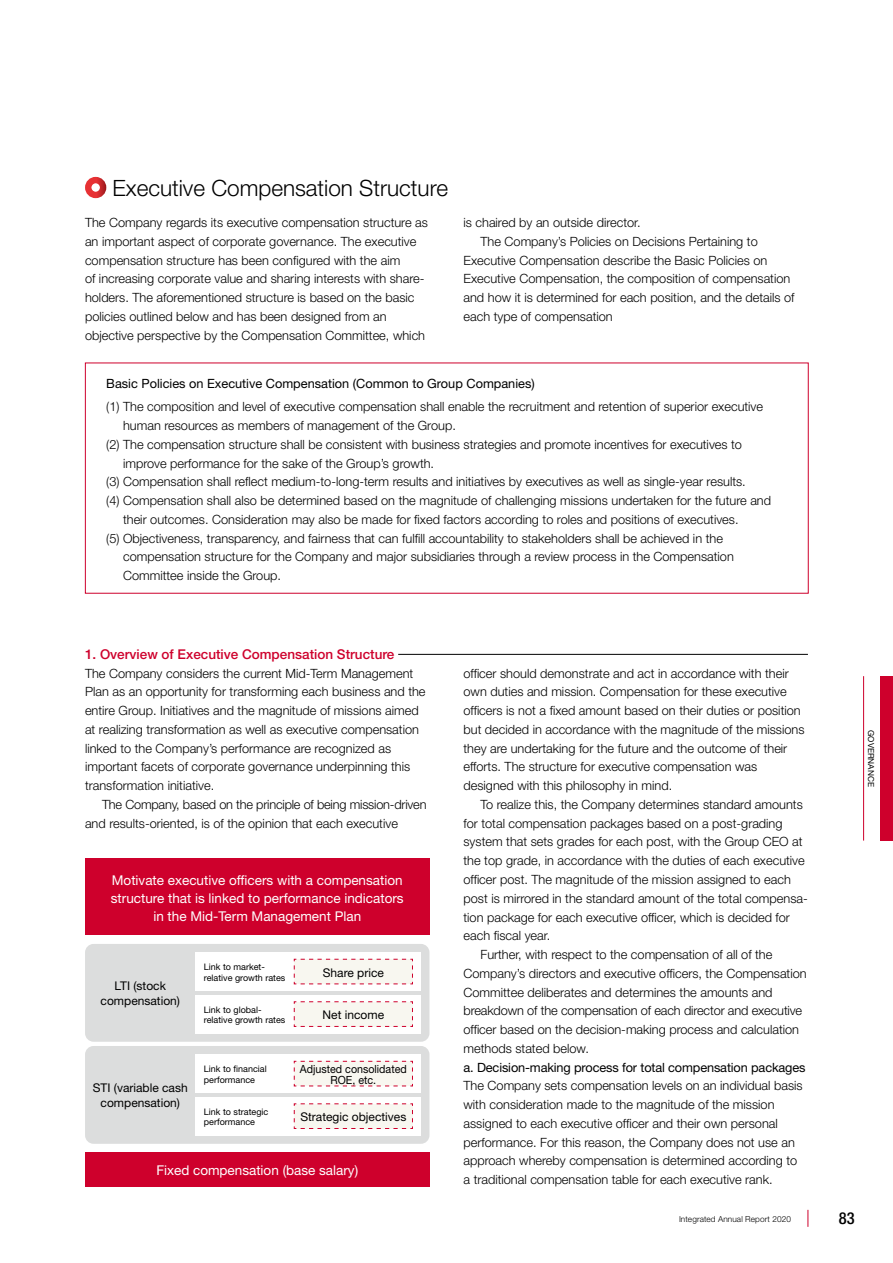
<style>
.page{position:relative;width:893px;height:1263px;background:#fff}
.page>*{position:absolute;margin:0;border:0;box-sizing:border-box;transform-origin:0 0}
.t1{font:300 22.5px "Helvetica Neue LT Std";color:#000}
.t2{font:500 condensed 16.5px "Helvetica Neue LT Std";color:#000}
.t3{font:13.5px/18px "Helvetica Neue LT Std";color:#fff;text-align:center}
.t4{font:500 13.5px "Helvetica Neue LT Std";color:#ce002c}
.t5{font:300 12.75px/18.8px "Helvetica Neue LT Std";color:#000}
.t6{font:12.75px "Helvetica Neue LT Std";color:#000}
.t7{font:12px/15px "Helvetica Neue LT Std";color:#000;text-align:center}
.t8{font:11.25px/11.2px "Helvetica Neue LT Std";color:#000;text-align:center;scale:.95 1}
.t9{font:9px/10.5px "Helvetica Neue LT Std";color:#000}
.t10{font:300 8.25px "Helvetica Neue LT Std";letter-spacing:.01em;color:#000}
.t11{font:8.25px "Helvetica Neue LT Std";color:#000}
</style>
<div class="page">
<div style="left:85px;top:177px;width:21px;height:21px;border:6px solid #fff;border-radius:50%"></div>
<hr style="left:398px;top:654px;width:410px;height:1px;background:#000">
<div style="left:85px;top:859px;width:344px;height:76px;background:#ce002c"></div>
<div style="left:85px;top:1152px;width:344px;height:34px;background:#ce002c"></div>
<div style="left:85px;top:944px;width:344px;height:98px;background:#dcdddd;border-radius:9px"></div>
<div style="left:196px;top:952px;width:225px;height:39px;background:#fff"></div>
<svg style="left:293px;top:958px;width:120px;height:27px"></svg>
<div style="left:196px;top:995px;width:225px;height:38px;background:#fff"></div>
<svg style="left:293px;top:1001px;width:120px;height:26px"></svg>
<div style="left:85px;top:1046px;width:344px;height:98px;background:#dcdddd;border-radius:9px"></div>
<div style="left:196px;top:1054px;width:225px;height:39px;background:#fff"></div>
<svg style="left:293px;top:1060px;width:120px;height:27px"></svg>
<div style="left:196px;top:1097px;width:225px;height:38px;background:#fff"></div>
<svg style="left:293px;top:1103px;width:120px;height:26px"></svg>
<svg style="left:807px;top:1210px;width:1px;height:17px"></svg>
<div style="left:880px;top:676px;width:13px;height:164px;background:#ce002c"></div>
<hr style="left:863px;top:676px;width:1px;height:164px;background:#ce002c">
<h1 class="t1" style="left:113px;top:174px;width:337px">Executive Compensation Structure</h1>
<p class="t5" style="left:85px;top:213px;width:344px">The Company regards its executive compensation structure as an important aspect of corporate governance. The executive compensation structure has been configured with the aim<br>of increasing corporate value and sharing interests with share&shy;holders. The aforementioned structure is based on the basic policies outlined below and has been designed from an objective perspective by the Compensation Committee, which</p>
<p class="t5" style="left:463px;top:213px;width:179px">is chaired by an outside director.</p>
<p class="t5" style="left:480px;top:232px;width:279px">The Company’s Policies on Decisions Pertaining to</p>
<p class="t5" style="left:463px;top:250px;width:305px">Executive Compensation describe the Basic Policies on</p>
<p class="t5" style="left:463px;top:269px;width:328px">Executive Compensation, the composition of compensation</p>
<p class="t5" style="left:463px;top:288px;width:333px">and how it is determined for each position, and the details of</p>
<p class="t5" style="left:463px;top:307px;width:151px">each type of compensation</p>
<p class="t6" style="left:106px;top:376px;width:430px">Basic Policies on Executive Compensation (Common to Group Companies)</p>
<p class="t5" style="left:106px;top:397px;width:658px">(1) The composition and level of executive compensation shall enable the recruitment and retention of superior executive</p>
<p class="t5" style="left:123px;top:416px;width:334px">human resources as members of management of the Group.</p>
<p class="t5" style="left:106px;top:435px;width:637px">(2) The compensation structure shall be consistent with business strategies and promote incentives for executives to</p>
<p class="t5" style="left:123px;top:453px;width:313px">improve performance for the sake of the Group’s growth.</p>
<p class="t5" style="left:106px;top:472px;width:641px">(3) Compensation shall reflect medium-to-long-term results and initiatives by executives as well as single-year results.</p>
<p class="t5" style="left:106px;top:491px;width:666px">(4) Compensation shall also be determined based on the magnitude of challenging missions undertaken for the future and</p>
<p class="t5" style="left:123px;top:510px;width:617px">their outcomes. Consideration may also be made for fixed factors according to roles and positions of executives.</p>
<p class="t5" style="left:106px;top:528px;width:618px">(5) Objectiveness, transparency, and fairness that can fulfill accountability to stakeholders shall be achieved in the</p>
<p class="t5" style="left:123px;top:547px;width:612px">compensation structure for the Company and major subsidiaries through a review process in the Compensation</p>
<p class="t5" style="left:123px;top:566px;width:159px">Committee inside the Group.</p>
<p class="t4" style="left:85px;top:646px;width:311px">1. Overview of Executive Compensation Structure</p>
<p class="t5" style="left:85px;top:663px;width:342px">The Company considers the current Mid-Term Management Plan as an opportunity for transforming each business and the entire Group. Initiatives and the magnitude of missions aimed at realizing transformation as well as executive compensation linked to the Company’s performance are recognized as important facets of corporate governance underpinning this transformation initiative.</p>
<p class="t5" style="left:85px;top:795px;width:343px;text-indent:17px">The Company, based on the principle of being mission-driven and results-oriented, is of the opinion that each executive</p>
<p class="t3" style="left:111px;top:870px;width:294px">Motivate executive officers with a compensation structure that is linked to performance indicators in the Mid-Term Management Plan</p>
<p class="t7" style="left:101px;top:978px;width:81px">LTI (stock compensation)</p>
<p class="t7" style="left:93px;top:1080px;width:96px">STI (variable cash compensation)</p>
<p class="t9" style="left:204px;top:961px;width:83px">Link to market&shy;relative growth rates</p>
<p class="t7" style="left:323px;top:965px;width:63px">Share price</p>
<p class="t7" style="left:323px;top:1007px;width:63px">Net income</p>
<p class="t9" style="left:204px;top:1004px;width:83px">Link to global&shy;relative growth rates</p>
<p class="t9" style="left:204px;top:1063px;width:64px">Link to financial performance</p>
<p class="t9" style="left:204px;top:1106px;width:66px">Link to strategic performance</p>
<p class="t8" style="left:300px;top:1063px;width:114px">Adjusted consolidated<br>ROE, etc.</p>
<p class="t7" style="left:300px;top:1109px;width:107px">Strategic objectives</p>
<p class="t3" style="left:156px;top:1161px;width:203px">Fixed compensation (base salary)</p>
<p class="t5" style="left:463px;top:663px;width:343px">officer should demonstrate and act in accordance with their own duties and mission. Compensation for these executive officers is not a fixed amount based on their duties or position but decided in accordance with the magnitude of the missions they are undertaking for the future and the outcome of their efforts. The structure for executive compensation was designed with this philosophy in mind.</p>
<p class="t5" style="left:480px;top:795px;width:324px">To realize this, the Company determines standard amounts</p>
<p class="t5" style="left:463px;top:813px;width:321px">for total compensation packages based on a post-grading</p>
<p class="t5" style="left:463px;top:832px;width:341px">system that sets grades for each post, with the Group CEO at</p>
<p class="t5" style="left:463px;top:851px;width:343px">the top grade, in accordance with the duties of each executive</p>
<p class="t5" style="left:463px;top:870px;width:329px">officer post. The magnitude of the mission assigned to each</p>
<p class="t5" style="left:463px;top:888px;width:346px">post is mirrored in the standard amount of the total compensa-</p>
<p class="t5" style="left:463px;top:907px;width:328px">tion package for each executive officer, which is decided for</p>
<p class="t5" style="left:463px;top:926px;width:88px">each fiscal year.</p>
<p class="t5" style="left:480px;top:945px;width:293px">Further, with respect to the compensation of all of the</p>
<p class="t5" style="left:463px;top:963px;width:345px">Company’s directors and executive officers, the Compensation</p>
<p class="t5" style="left:463px;top:982px;width:311px">Committee deliberates and determines the amounts and</p>
<p class="t5" style="left:463px;top:1001px;width:340px">breakdown of the compensation of each director and executive</p>
<p class="t5" style="left:463px;top:1020px;width:337px">officer based on the decision-making process and calculation</p>
<p class="t5" style="left:463px;top:1038px;width:127px">methods stated below.</p>
<p class="t6" style="left:463px;top:1059px;width:344px">a. Decision-making process for total compensation packages</p>
<p class="t5" style="left:463px;top:1076px;width:341px">The Company sets compensation levels on an individual basis with consideration made to the magnitude of the mission assigned to each executive officer and their own personal performance. For this reason, the Company does not use an approach whereby compensation is determined according to a traditional compensation table for each executive rank.</p>
<p class="t10" style="left:679px;top:1214px;width:113px">Integrated Annual Report 2020</p>
<p class="t2" style="left:839px;top:1208px;width:17px">83</p>
<p class="t11" style="left:876px;top:730px;width:58px;rotate:90deg">GOVERNANCE</p>
</div>
